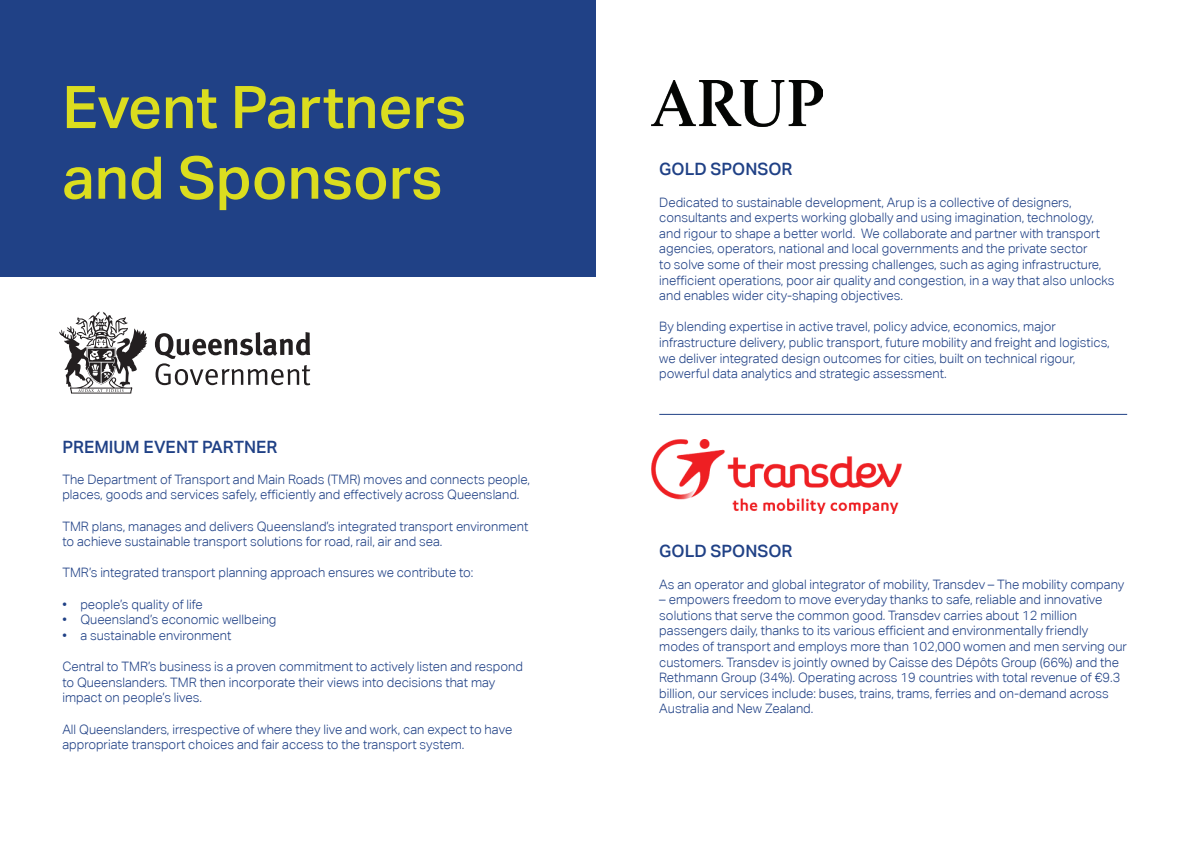
<style>
.page{position:relative;width:1191px;height:842px;background:#fff}
.page>*{position:absolute;margin:0;border:0;box-sizing:border-box;transform-origin:0 0}
.t1{font:500 58.9px/70.6px "Aktiv Grotesk";color:#dbdd1f}
.t2{font:500 17px "Aktiv Grotesk";color:#204186}
.t3{font:300 13px/15.6px "Aktiv Grotesk";color:#204186}
</style>
<div class="page">
<div style="left:0;top:0;width:595px;height:276px;background:#204186"></div>
<svg style="left:59px;top:312px;width:88px;height:81px"></svg>
<svg style="left:155px;top:332px;width:155px;height:53px"></svg>
<img style="left:652px;top:439px;width:249px;height:74px">
<hr style="left:659px;top:414px;width:468px;height:1px;background:#204186">
<img style="left:652px;top:81px;width:170px;height:45px">
<h1 class="t1" style="left:62px;top:71px;width:405px">Event Partners and Sponsors</h1>
<h2 class="t2" style="left:62px;top:436px;width:216px">PREMIUM EVENT PARTNER</h2>
<p class="t3" style="left:62px;top:471px;width:469px">The Department of Transport and Main Roads (TMR) moves and connects people, places, goods and services safely, efficiently and effectively across Queensland.</p>
<p class="t3" style="left:62px;top:518px;width:467px">TMR plans, manages and delivers Queensland’s integrated transport environment to achieve sustainable transport solutions for road, rail, air and sea.</p>
<p class="t3" style="left:62px;top:565px;width:412px">TMR’s integrated transport planning approach ensures we contribute to:</p>
<p class="t3" style="left:62px;top:596px;width:142px">• people’s quality of life</p>
<p class="t3" style="left:62px;top:612px;width:216px">• Queensland’s economic wellbeing</p>
<p class="t3" style="left:62px;top:627px;width:170px">• a sustainable environment</p>
<p class="t3" style="left:62px;top:659px;width:462px">Central to TMR’s business is a proven commitment to actively listen and respond to Queenslanders. TMR then incorporate their views into decisions that may impact on people’s lives.</p>
<p class="t3" style="left:62px;top:721px;width:451px">All Queenslanders, irrespective of where they live and work, can expect to have appropriate transport choices and fair access to the transport system.</p>
<h2 class="t2" style="left:659px;top:159px;width:135px">GOLD SPONSOR</h2>
<p class="t3" style="left:659px;top:194px;width:457px">Dedicated to sustainable development, Arup is a collective of designers, consultants and experts working globally and using imagination, technology, and rigour to shape a better world. We collaborate and partner with transport agencies, operators, national and local governments and the private sector<br>to solve some of their most pressing challenges, such as aging infrastructure, inefficient operations, poor air quality and congestion, in a way that also unlocks and enables wider city-shaping objectives.</p>
<p class="t3" style="left:659px;top:319px;width:452px">By blending expertise in active travel, policy advice, economics, major infrastructure delivery, public transport, future mobility and freight and logistics, we deliver integrated design outcomes for cities, built on technical rigour, powerful data analytics and strategic assessment.</p>
<h2 class="t2" style="left:659px;top:541px;width:135px">GOLD SPONSOR</h2>
<p class="t3" style="left:659px;top:576px;width:466px">As an operator and global integrator of mobility, Transdev – The mobility company</p>
<p class="t3" style="left:659px;top:592px;width:469px">– empowers freedom to move everyday thanks to safe, reliable and innovative solutions that serve the common good. Transdev carries about 12 million passengers daily, thanks to its various efficient and environmentally friendly modes of transport and employs more than 102,000 women and men serving our customers. Transdev is jointly owned by Caisse des Dépôts Group (66%) and the Rethmann Group (34%). Operating across 19 countries with total revenue of €9.3 billion, our services include: buses, trains, trams, ferries and on-demand across Australia and New Zealand.</p>
</div>
